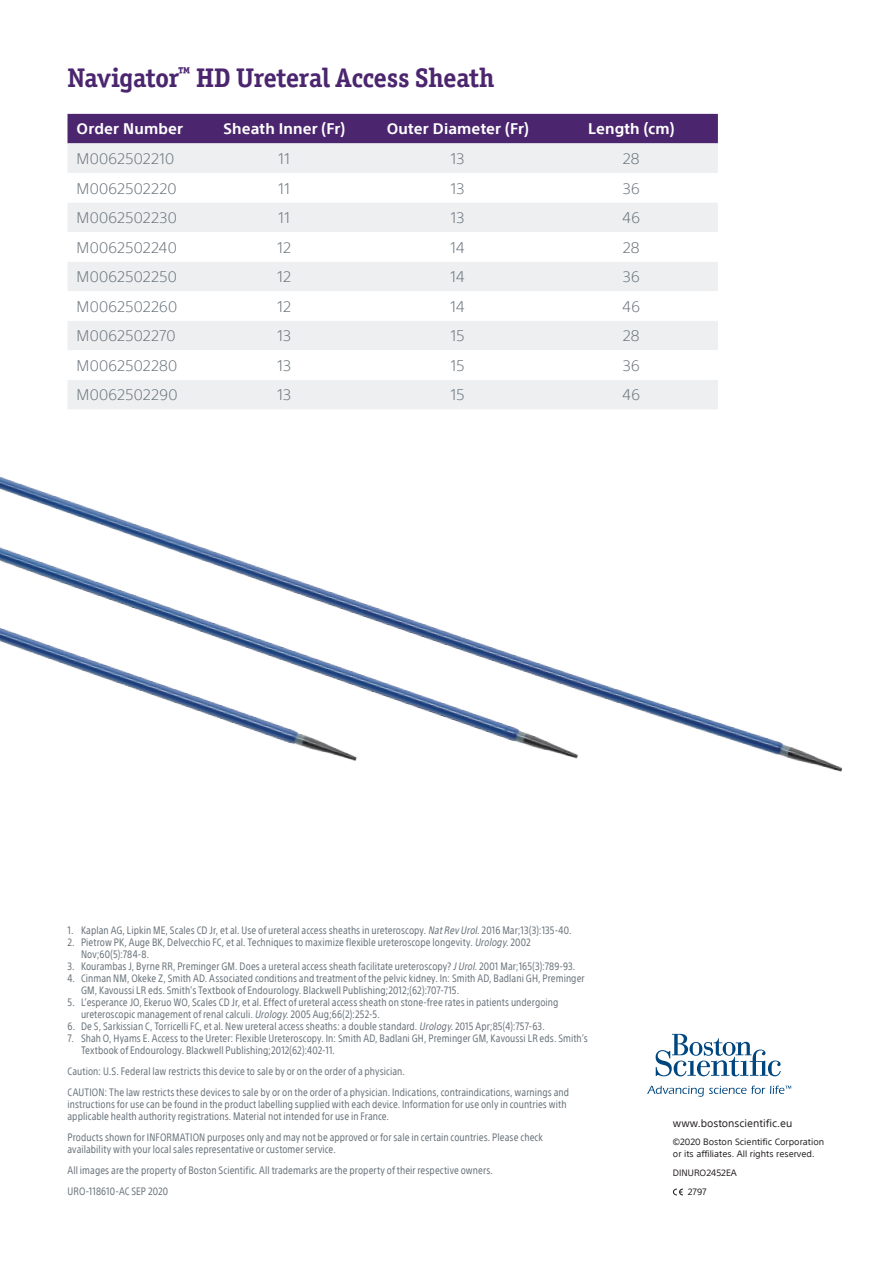
<style>
.page{position:relative;width:893px;height:1263px;background:#fff}
.page>*{position:absolute;margin:0;border:0;box-sizing:border-box;transform-origin:0 0}
.section_head_-_small{font:700 27px "Officina Ser ITC Std";letter-spacing:-.005em;color:#4b256e}
.body_-_table_cell{font:300 15px "SST";letter-spacing:.02em;color:#6a747b}
.header_-_table_cell{font:700 15px "SST";letter-spacing:.01em;color:#fff}
.disclaimer{font:condensed 10.5px/12px "SST";letter-spacing:.01em;color:#6a747b}
.t1{font:10.5px "SST";color:#231f20}
.t2{font:9px/12px "SST";color:#231f20}
.s1{font-style:italic}
</style>
<div class="page">
<img style="left:0;top:476px;width:842px;height:296px">
<div style="left:68px;top:114px;width:650px;height:29px;background:#4b256e"></div>
<div style="left:68px;top:143px;width:650px;height:266px;background:#edeff1"></div>
<svg style="left:68px;top:173px;width:650px;height:207px"></svg>
<svg style="left:673px;top:1188px;width:10px;height:7px"></svg>
<svg style="left:656px;top:1034px;width:125px;height:42px"></svg>
<svg style="left:647px;top:1085px;width:144px;height:12px"></svg>
<p class="section_head_-_small" style="left:68px;top:61px;width:429px">Navigator<sup>™</sup> HD Ureteral Access Sheath</p>
<p class="header_-_table_cell" style="left:76px;top:120px;width:108px">Order Number</p>
<p class="header_-_table_cell" style="left:223px;top:120px;width:123px">Sheath Inner (Fr)</p>
<p class="header_-_table_cell" style="left:387px;top:120px;width:143px">Outer Diameter (Fr)</p>
<p class="header_-_table_cell" style="left:588px;top:120px;width:88px">Length (cm)</p>
<p class="body_-_table_cell" style="left:76px;top:150px;width:99px">M0062502210</p>
<p class="body_-_table_cell" style="left:279px;top:150px;width:13px">11</p>
<p class="body_-_table_cell" style="left:451px;top:150px;width:15px">13</p>
<p class="body_-_table_cell" style="left:623px;top:150px;width:18px">28</p>
<p class="body_-_table_cell" style="left:76px;top:179px;width:102px">M0062502220</p>
<p class="body_-_table_cell" style="left:279px;top:179px;width:13px">11</p>
<p class="body_-_table_cell" style="left:451px;top:179px;width:15px">13</p>
<p class="body_-_table_cell" style="left:623px;top:179px;width:18px">36</p>
<p class="body_-_table_cell" style="left:76px;top:209px;width:102px">M0062502230</p>
<p class="body_-_table_cell" style="left:279px;top:209px;width:13px">11</p>
<p class="body_-_table_cell" style="left:451px;top:209px;width:15px">13</p>
<p class="body_-_table_cell" style="left:622px;top:209px;width:19px">46</p>
<p class="body_-_table_cell" style="left:76px;top:239px;width:102px">M0062502240</p>
<p class="body_-_table_cell" style="left:278px;top:239px;width:15px">12</p>
<p class="body_-_table_cell" style="left:451px;top:239px;width:16px">14</p>
<p class="body_-_table_cell" style="left:623px;top:239px;width:18px">28</p>
<p class="body_-_table_cell" style="left:76px;top:268px;width:102px">M0062502250</p>
<p class="body_-_table_cell" style="left:278px;top:268px;width:15px">12</p>
<p class="body_-_table_cell" style="left:451px;top:268px;width:16px">14</p>
<p class="body_-_table_cell" style="left:623px;top:268px;width:18px">36</p>
<p class="body_-_table_cell" style="left:76px;top:298px;width:102px">M0062502260</p>
<p class="body_-_table_cell" style="left:278px;top:298px;width:15px">12</p>
<p class="body_-_table_cell" style="left:451px;top:298px;width:16px">14</p>
<p class="body_-_table_cell" style="left:622px;top:298px;width:19px">46</p>
<p class="body_-_table_cell" style="left:76px;top:327px;width:101px">M0062502270</p>
<p class="body_-_table_cell" style="left:278px;top:327px;width:15px">13</p>
<p class="body_-_table_cell" style="left:451px;top:327px;width:15px">15</p>
<p class="body_-_table_cell" style="left:623px;top:327px;width:18px">28</p>
<p class="body_-_table_cell" style="left:76px;top:357px;width:102px">M0062502280</p>
<p class="body_-_table_cell" style="left:278px;top:357px;width:15px">13</p>
<p class="body_-_table_cell" style="left:451px;top:357px;width:15px">15</p>
<p class="body_-_table_cell" style="left:623px;top:357px;width:18px">36</p>
<p class="body_-_table_cell" style="left:76px;top:386px;width:103px">M0062502290</p>
<p class="body_-_table_cell" style="left:278px;top:386px;width:15px">13</p>
<p class="body_-_table_cell" style="left:451px;top:386px;width:15px">15</p>
<p class="body_-_table_cell" style="left:622px;top:386px;width:19px">46</p>
<p class="disclaimer" style="left:68px;top:924px;width:506px">1. Kaplan AG, Lipkin ME, Scales CD Jr, et al. Use of ureteral access sheaths in ureteroscopy. <span class="s1">NatRev Urol</span>. 2016 Mar;13(3):135-40.</p>
<p class="disclaimer" style="left:81px;top:936px;width:451px;text-indent:-14px">2. Pietrow PK, Auge BK, Delvecchio FC, et al. Techniques to maximize flexible ureteroscope longevity. <span class="s1">Urology</span>. 2002<br>Nov;60(5):784-8.</p>
<p class="disclaimer" style="left:67px;top:960px;width:509px">3. Kourambas J, Byrne RR, Preminger GM. Does a ureteral access sheath facilitate ureteroscopy? <span class="s1">JUrol</span>. 2001 Mar;165(3):789-93.</p>
<p class="disclaimer" style="left:81px;top:972px;width:505px;text-indent:-14px">4. Cinman NM, Okeke Z, Smith AD. Associated conditions and treatment of the pelvic kidney. In: Smith AD, Badlani GH, Preminger<br>GM, Kavoussi LR eds. Smith’s Textbook of Endourology. Blackwell Publishing;2012;(62):707-715.</p>
<p class="disclaimer" style="left:81px;top:996px;width:479px;text-indent:-14px">5. L’esperance JO, Ekeruo WO, Scales CD Jr, et al. Effect of ureteral access sheath on stone-free rates in patients undergoing ureteroscopic management of renal calculi. <span class="s1">Urology</span>. 2005 Aug;66(2):252-5.</p>
<p class="disclaimer" style="left:67px;top:1020px;width:479px">6. De S, Sarkissian C, Torricelli FC, et al. New ureteral access sheaths: a double standard. <span class="s1">Urology</span>. 2015 Apr;85(4):757-63.</p>
<p class="disclaimer" style="left:81px;top:1032px;width:508px;text-indent:-14px">7. Shah O, Hyams E. Access to the Ureter: Flexible Ureteroscopy. In: Smith AD, Badlani GH, Preminger GM, Kavoussi LR eds. Smith’s<br>Textbook of Endourology. Blackwell Publishing;2012(62):402-11.</p>
<p class="disclaimer" style="left:67px;top:1065px;width:339px">Caution: U.S. Federal law restricts this device to sale by or on the order of a physician.</p>
<p class="disclaimer" style="left:67px;top:1086px;width:503px">CAUTION: The law restricts these devices to sale by or on the order of a physician. Indications, contraindications, warnings and instructions for use can be found in the product labelling supplied with each device. Information for use only in countries with applicable health authority registrations. Material not intended for use in France.</p>
<p class="disclaimer" style="left:67px;top:1131px;width:477px">Products shown for INFORMATION purposes only and may not be approved or for sale in certain countries. Please check availability with your local sales representative or customer service.</p>
<p class="disclaimer" style="left:67px;top:1164px;width:427px">All images are the property of Boston Scientific. All trademarks are the property of their respective owners.</p>
<p class="disclaimer" style="left:67px;top:1185px;width:102px">URO-118610-AC SEP 2020</p>
<p class="t1" style="left:673px;top:1117px;width:121px">www.bostonscientific.eu</p>
<p class="t2" style="left:673px;top:1136px;width:153px">©2020 Boston Scientific Corporation or its affiliates. All rights reserved.</p>
<p class="t2" style="left:673px;top:1167px;width:65px">DINURO2452EA</p>
<p class="t2" style="left:688px;top:1186px;width:20px">2797</p>
</div>
